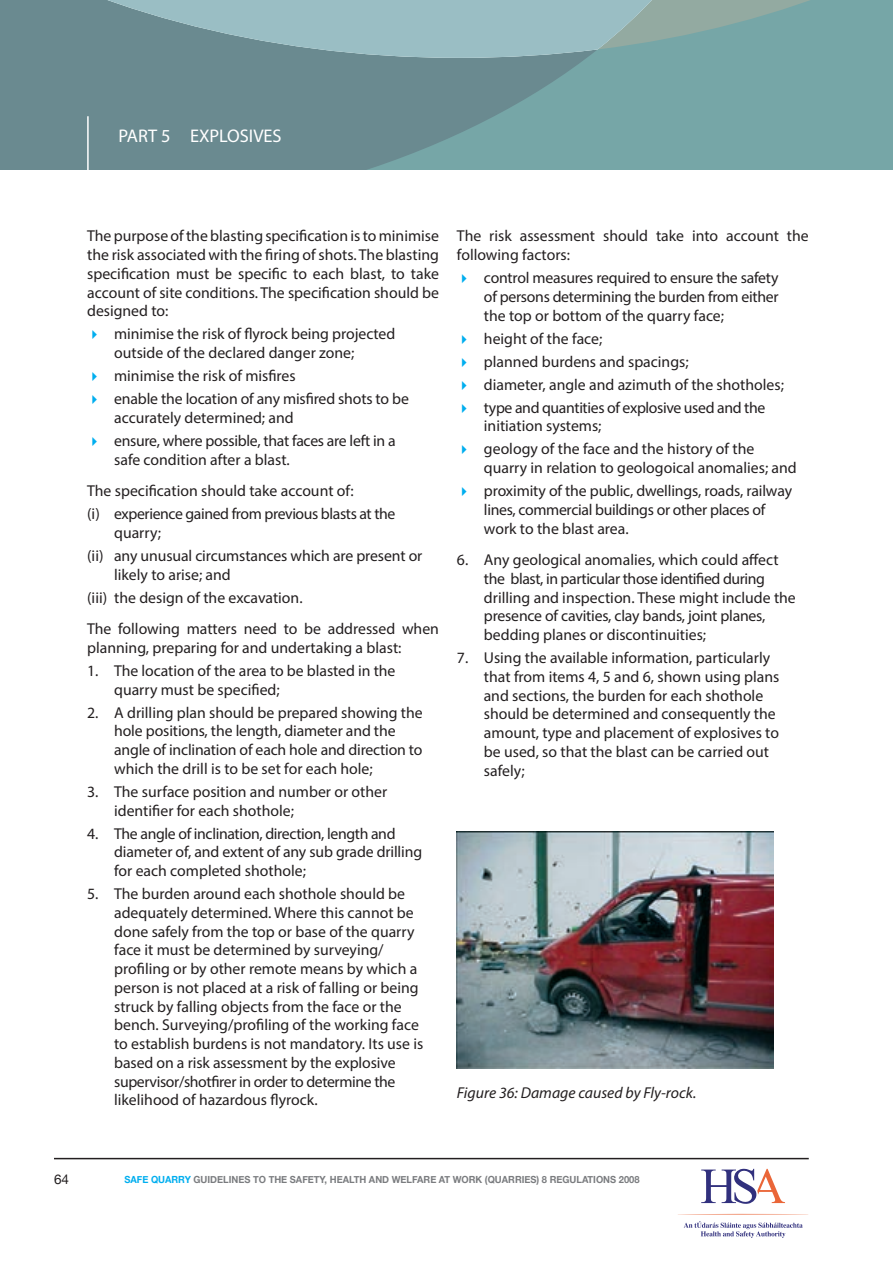
<style>
.page{position:relative;width:893px;height:1263px;background:#fff}
.page>*{position:absolute;margin:0;border:0;box-sizing:border-box;transform-origin:0 0}
.t1{font:18.3px "Myriad Pro";color:#fff}
.t2{font:15.75px/18.8px "Myriad Pro";color:#231f20}
.t3{font:15.75px/23px "Myriad Pro";letter-spacing:-.025em;color:#231f20}
.t4{font:15.75px/18.8px "Myriad Pro";letter-spacing:-.02em;color:#231f20}
.t5{font:italic 15.75px "Myriad Pro";color:#231f20}
.t6{font:13.5px "Helvetica Neue";color:#231f20}
.t7{font:700 9.75px "Helvetica Neue";color:#7a7c7f;scale:.95 1}
.s1{color:#00aeef}
</style>
<div class="page">
<hr style="left:54px;top:1158px;width:755px;height:1px;background:#231f20">
<div style="left:598px;top:58px;width:295px;height:111px;background:#76a6a7"></div>
<svg style="left:0;top:58px;width:598px;height:111px;background:#6c8e94"></svg>
<svg style="left:0;top:0;width:893px;height:58px;background:#85a9ad"></svg>
<hr style="left:87px;top:116px;width:2px;height:122px;background:#fff">
<img style="left:457px;top:831px;width:316px;height:238px">
<svg style="left:678px;top:1214px;width:130px;height:1px"></svg>
<svg style="left:701px;top:1169px;width:84px;height:35px"></svg>
<svg style="left:684px;top:1221px;width:119px;height:17px"></svg>
<p class="t1" style="left:119px;top:124px;width:165px">PART 5 EXPLOSIVES</p>
<p class="t2" style="left:87px;top:227px;width:353px;text-align:justify">The purpose of the blasting specification is to minimise the risk associated with the firing of shots. The blasting specification must be specific to each blast, to take account of site conditions. The specification should be designed to:</p>
<p class="t2" style="left:114px;top:325px;width:283px;text-indent:-27px"><span class="s1">✔</span> minimise the risk of flyrock being projected outside of the declared danger zone;</p>
<p class="t2" style="left:87px;top:366px;width:210px"><span class="s1">✔</span> minimise the risk of misfires</p>
<p class="t2" style="left:114px;top:389px;width:296px;text-indent:-27px"><span class="s1">✔</span> enable the location of any misfired shots to be accurately determined; and</p>
<p class="t4" style="left:114px;top:431px;width:283px;text-indent:-27px"><span class="s1">✔</span> ensure, where possible, that faces are left in a safe condition after a blast.</p>
<p class="t3" style="left:87px;top:479px;width:310px">The specification should take account of:<br>(i) experience gained from previous blasts at the</p>
<p class="t2" style="left:87px;top:521px;width:337px;line-height:23px;text-indent:27px">quarry;<br>(ii) any unusual circumstances which are present or</p>
<p class="t2" style="left:87px;top:563px;width:217px;line-height:23px;text-indent:27px">likely to arise; and<br>(iii) the design of the excavation.</p>
<p class="t2" style="left:87px;top:619px;width:353px">The following matters need to be addressed when planning, preparing for and undertaking a blast:</p>
<p class="t2" style="left:114px;top:661px;width:283px;text-indent:-27px">1. The location of the area to be blasted in the quarry must be specified;</p>
<p class="t2" style="left:114px;top:703px;width:310px;text-indent:-27px">2. A drilling plan should be prepared showing the hole positions, the length, diameter and the angle of inclination of each hole and direction to which the drill is to be set for each hole;</p>
<p class="t2" style="left:114px;top:782px;width:274px;text-indent:-27px">3. The surface position and number or other identifier for each shothole;</p>
<p class="t2" style="left:114px;top:824px;width:309px;text-indent:-27px">4. The angle of inclination, direction, length and diameter of, and extent of any sub grade drilling for each completed shothole;</p>
<p class="t2" style="left:114px;top:884px;width:311px;text-indent:-27px">5. The burden around each shothole should be adequately determined. Where this cannot be done safely from the top or base of the quarry face it must be determined by surveying/ profiling or by other remote means by which a person is not placed at a risk of falling or being struck by falling objects from the face or the bench. Surveying/profiling of the working face to establish burdens is not mandatory. Its use is based on a risk assessment by the explosive supervisor/shotfirer in order to determine the likelihood of hazardous flyrock.</p>
<p class="t2" style="left:457px;top:226px;width:353px">The risk assessment should take into account the following factors:</p>
<p class="t2" style="left:484px;top:268px;width:296px;text-align:justify;text-indent:-27px"><span class="s1">✔</span> control measures required to ensure the safety of persons determining the burden from either the top or bottom of the quarry face;</p>
<p class="t2" style="left:457px;top:329px;width:147px"><span class="s1">✔</span> height of the face;</p>
<p class="t2" style="left:457px;top:352px;width:233px"><span class="s1">✔</span> planned burdens and spacings;</p>
<p class="t2" style="left:457px;top:375px;width:328px"><span class="s1">✔</span> diameter, angle and azimuth of the shotholes;</p>
<p class="t3" style="left:484px;top:398px;width:283px;line-height:18.8px;text-indent:-27px"><span class="s1">✔</span> type and quantities of explosive used and the initiation systems;</p>
<p class="t2" style="left:484px;top:440px;width:314px;text-indent:-27px"><span class="s1">✔</span> geology of the face and the history of the quarry in relation to geologoical anomalies; and</p>
<p class="t2" style="left:484px;top:481px;width:310px;text-indent:-27px"><span class="s1">✔</span> proximity of the public, dwellings, roads, railway lines, commercial buildings or other places of work to the blast area.</p>
<p class="t2" style="left:484px;top:550px;width:313px;text-indent:-27px">6. Any geological anomalies, which could affect the blast, in particular those identified during drilling and inspection. These might include the presence of cavities, clay bands, joint planes, bedding planes or discontinuities;</p>
<p class="t2" style="left:484px;top:648px;width:297px;text-indent:-27px">7. Using the available information, particularly that from items 4, 5 and 6, shown using plans and sections, the burden for each shothole should be determined and consequently the amount, type and placement of explosives to be used, so that the blast can be carried out safely;</p>
<p class="t5" style="left:457px;top:1083px;width:241px">Figure 36: Damage caused by Fly-rock.</p>
<p class="t6" style="left:54px;top:1169px;width:17px">64</p>
<p class="t7" style="left:124px;top:1172px;width:544px"><span class="s1">SAFE QUARRY</span> GUIDELINES TO THE SAFETY, HEALTH AND WELFARE AT WORK (QUARRIES) 8 REGULATIONS 2008</p>
</div>
